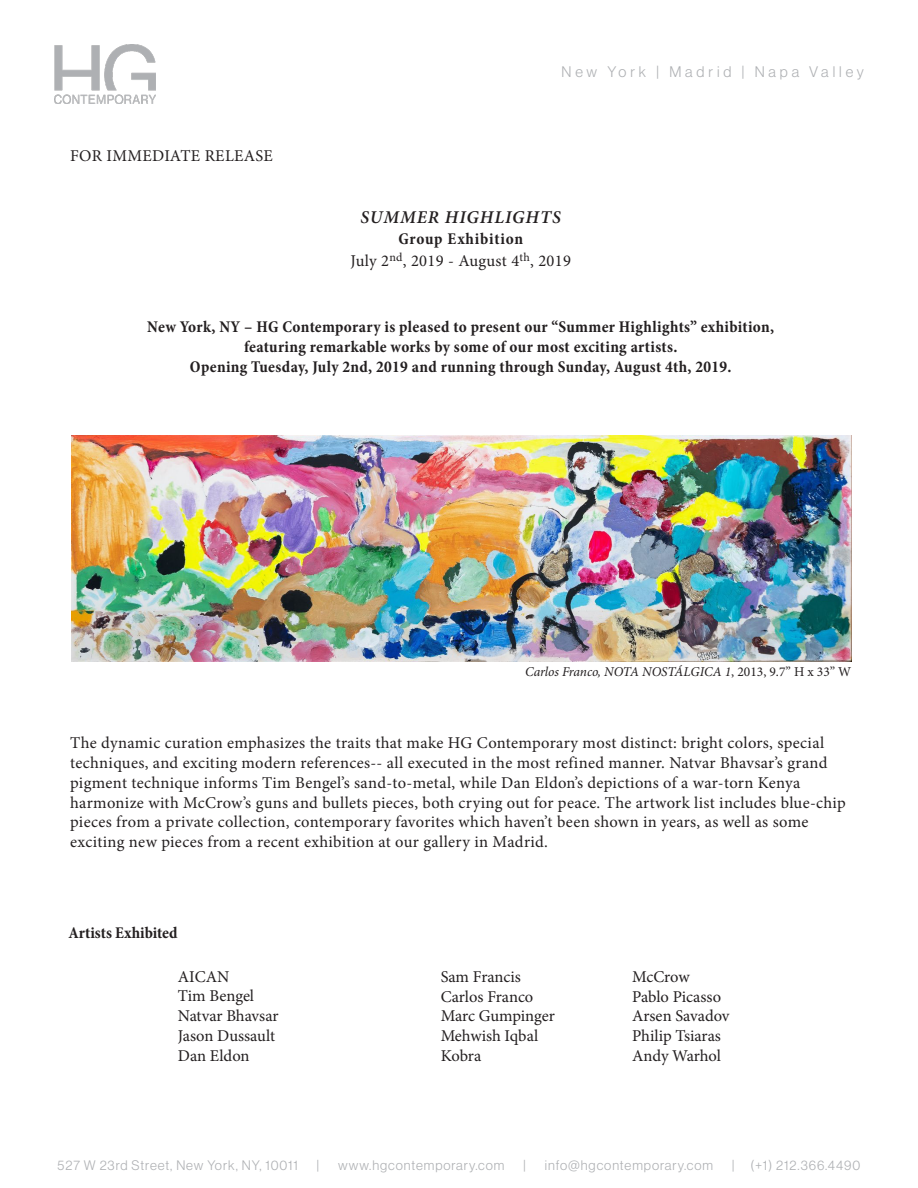
<style>
.page{position:relative;width:918px;height:1188px;background:#fff}
.page>*{position:absolute;margin:0;border:0;box-sizing:border-box;transform-origin:0 0}
.t1{font:italic 600 18px "Minion Pro";letter-spacing:.05em;color:#231f20}
.t2{font:16.5px/19.8px "Minion Pro";letter-spacing:.015em;color:#231f20}
.t3{font:700 condensed 16.5px "Minion Pro";letter-spacing:.02em;color:#231f20}
.t4{font:16.5px "Minion Pro";letter-spacing:-.005em;color:#231f20}
.t5{font:700 condensed 16.5px "Minion Pro";color:#231f20}
.t6{font:700 condensed 16.5px "Minion Pro";letter-spacing:.045em;color:#231f20}
.t7{font:16.5px "Minion Pro";letter-spacing:-.01em;color:#231f20}
.t8{font:15px "N Haas Grotesk DS Pro 45 Lt";letter-spacing:.26em;color:#aeb0b3}
.t9{font:13.5px "N Haas Grotesk DS Pro 45 Lt";letter-spacing:.07em;color:#aeb0b3}
.t10{font:italic 13.5px "Minion Pro";letter-spacing:-.005em;color:#231f20}
.s1{font-style:normal}
</style>
<div class="page">
<img style="left:54px;top:45px;width:101px;height:59px">
<img style="left:72px;top:436px;width:779px;height:226px">
<p class="t2" style="left:70px;top:146px;width:204px">FOR IMMEDIATE RELEASE</p>
<p class="t8" style="left:561px;top:64px;width:304px">New York | Madrid | Napa Valley</p>
<p class="t1" style="left:361px;top:204px;width:202px">SUMMER HIGHLIGHTS</p>
<p class="t6" style="left:398px;top:228px;width:126px">Group Exhibition</p>
<p class="t2" style="left:351px;top:251px;width:222px">July 2<sup>nd</sup>, 2019 - August 4<sup>th</sup>, 2019</p>
<p class="t3" style="left:147px;top:316px;width:628px">New York, NY – HG Contemporary is pleased to present our “Summer Highlights” exhibition,</p>
<p class="t3" style="left:244px;top:336px;width:435px">featuring remarkable works by some of our most exciting artists.</p>
<p class="t3" style="left:190px;top:355px;width:543px">Opening Tuesday, July 2nd, 2019 and running through Sunday, August 4th, 2019.</p>
<p class="t10" style="left:525px;top:662px;width:328px">Carlos Franco, NOTA NOSTÁLGICA 1<span class="s1">, 2013, 9.7” H x 33” W</span></p>
<p class="t2" style="left:70px;top:733px;width:759px">The dynamic curation emphasizes the traits that make HG Contemporary most distinct: bright colors, special techniques, and exciting modern references-- all executed in the most refined manner. Natvar Bhavsar’s grand pigment technique informs Tim Bengel’s sand-to-metal, while Dan Eldon’s depictions of a war-torn Kenya</p>
<p class="t2" style="left:70px;top:793px;width:777px">harmonize with McCrow’s guns and bullets pieces, both crying out for peace. The artwork list includes blue-chip pieces from a private collection, contemporary favorites which haven’t been shown in years, as well as some</p>
<p class="t2" style="left:70px;top:832px;width:479px">exciting new pieces from a recent exhibition at our gallery in Madrid.</p>
<p class="t5" style="left:68px;top:921px;width:111px">Artists Exhibited</p>
<p class="t2" style="left:178px;top:967px;width:53px">AICAN</p>
<p class="t4" style="left:178px;top:985px;width:78px">Tim Bengel</p>
<p class="t4" style="left:178px;top:1005px;width:102px">Natvar Bhavsar</p>
<p class="t4" style="left:178px;top:1025px;width:99px">Jason Dussault</p>
<p class="t2" style="left:178px;top:1046px;width:73px">Dan Eldon</p>
<p class="t4" style="left:441px;top:966px;width:82px">Sam Francis</p>
<p class="t2" style="left:441px;top:987px;width:94px">Carlos Franco</p>
<p class="t7" style="left:441px;top:1005px;width:116px">Marc Gumpinger</p>
<p class="t4" style="left:441px;top:1025px;width:99px">Mehwish Iqbal</p>
<p class="t2" style="left:441px;top:1046px;width:42px">Kobra</p>
<p class="t2" style="left:632px;top:967px;width:59px">McCrow</p>
<p class="t4" style="left:632px;top:985px;width:90px">Pablo Picasso</p>
<p class="t2" style="left:632px;top:1006px;width:99px">Arsen Savadov</p>
<p class="t2" style="left:632px;top:1026px;width:90px">Philip Tsiaras</p>
<p class="t4" style="left:632px;top:1045px;width:90px">Andy Warhol</p>
<p class="t9" style="left:58px;top:1157px;width:242px">527 W 23rd Street, New York, NY, 10011</p>
<p class="t9" style="left:317px;top:1157px;width:4px">|</p>
<p class="t9" style="left:338px;top:1157px;width:168px">www.hgcontemporary.com</p>
<p class="t9" style="left:523px;top:1157px;width:4px">|</p>
<p class="t9" style="left:545px;top:1157px;width:170px">info@hgcontemporary.com</p>
<p class="t9" style="left:732px;top:1157px;width:130px">| (+1) 212.366.4490</p>
</div>
